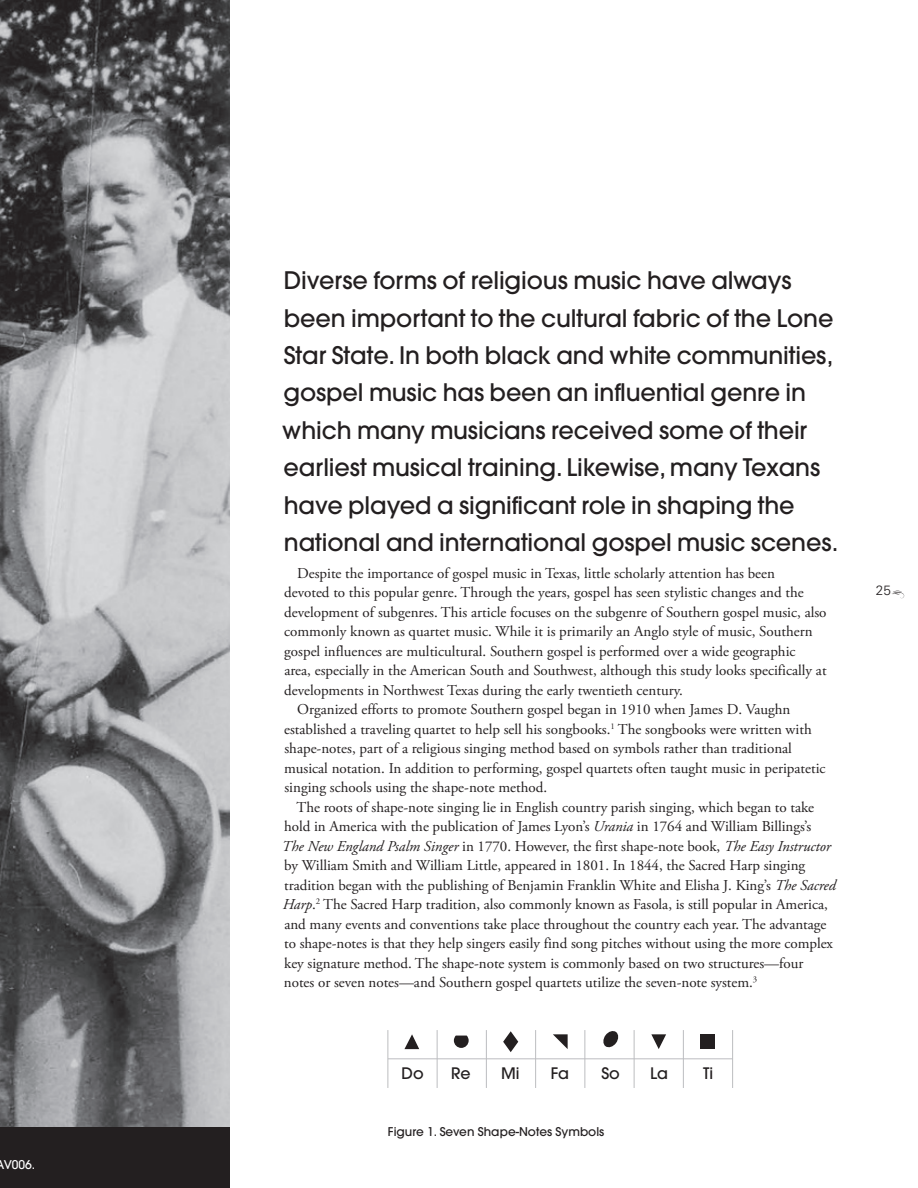
<style>
.page{position:relative;width:918px;height:1188px;background:#fff}
.page>*{position:absolute;margin:0;border:0;box-sizing:border-box;transform-origin:0 0}
.t1{font:500 24px/37.5px "Avant Garde";letter-spacing:-.005em;color:#231f20}
.t2{font:500 15.75px "Avant Garde";color:#231f20}
.t3{font:15px/19.5px "Adobe Garamond Pro";color:#231f20}
.t4{font:300 13.5px "Univers LT Std";color:#231f20}
.t5{font:500 12px "Avant Garde";color:#231f20}
.t6{font:500 12px "Avant Garde";color:#fff}
.s1{font-style:italic}
</style>
<div class="page">
<svg style="left:892px;top:591px;width:12px;height:7px"></svg>
<img style="left:0;top:0;width:230px;height:1127px">
<hr style="left:388px;top:1030px;width:1px;height:58px;background:#bcbdc0">
<hr style="left:437px;top:1030px;width:1px;height:58px;background:#bcbdc0">
<hr style="left:486px;top:1030px;width:1px;height:58px;background:#bcbdc0">
<hr style="left:535px;top:1030px;width:1px;height:58px;background:#bcbdc0">
<hr style="left:584px;top:1030px;width:1px;height:58px;background:#bcbdc0">
<hr style="left:634px;top:1030px;width:1px;height:58px;background:#bcbdc0">
<hr style="left:683px;top:1030px;width:1px;height:58px;background:#bcbdc0">
<hr style="left:732px;top:1030px;width:1px;height:58px;background:#bcbdc0">
<hr style="left:388px;top:1058px;width:345px;height:1px;background:#bcbdc0">
<div style="left:700px;top:1034px;width:15px;height:15px;background:#231f20"></div>
<svg style="left:404px;top:1034px;width:15px;height:15px"></svg>
<svg style="left:454px;top:1036px;width:15px;height:12px"></svg>
<svg style="left:503px;top:1031px;width:15px;height:21px"></svg>
<svg style="left:553px;top:1034px;width:15px;height:15px"></svg>
<svg style="left:603px;top:1031px;width:16px;height:17px"></svg>
<svg style="left:651px;top:1034px;width:15px;height:15px"></svg>
<div style="left:0;top:1127px;width:230px;height:61px;background:#231f20"></div>
<p class="t6" style="left:-3px;top:1157px;width:40px">AV006.</p>
<h2 class="t1" style="left:282px;top:262px;width:558px">Diverse forms of religious music have always been important to the cultural fabric of the Lone Star State. In both black and white communities, gospel music has been an influential genre in which many musicians received some of their earliest musical training. Likewise, many Texans have played a significant role in shaping the national and international gospel music scenes.</h2>
<p class="t3" style="left:284px;top:564px;width:544px;text-indent:13px">Despite the importance of gospel music in Texas, little scholarly attention has been<br>devoted to this popular genre. Through the years, gospel has seen stylistic changes and the development of subgenres. This article focuses on the subgenre of Southern gospel music, also commonly known as quartet music. While it is primarily an Anglo style of music, Southern gospel influences are multicultural. Southern gospel is performed over a wide geographic<br>area, especially in the American South and Southwest, although this study looks specifically at developments in Northwest Texas during the early twentieth century.</p>
<p class="t3" style="left:284px;top:700px;width:543px;text-indent:13px">Organized efforts to promote Southern gospel began in 1910 when James D. Vaughn established a traveling quartet to help sell his songbooks.<sup>1</sup> The songbooks were written with shape-notes, part of a religious singing method based on symbols rather than traditional musical notation. In addition to performing, gospel quartets often taught music in peripatetic singing schools using the shape-note method.</p>
<p class="t3" style="left:282px;top:798px;width:555px;text-indent:15px">The roots of shape-note singing lie in English country parish singing, which began to take hold in America with the publication of James Lyon’s <span class="s1">Urania</span> in 1764 and William Billings’s<br><span class="s1">The New England Psalm Singer</span> in 1770. However, the first shape-note book, <span class="s1">The Easy Instructor </span>by William Smith and William Little, appeared in 1801. In 1844, the Sacred Harp singing tradition began with the publishing of Benjamin Franklin White and Elisha J. King’s <span class="s1">The Sacred Harp</span>.<sup>2</sup> The Sacred Harp tradition, also commonly known as Fasola, is still popular in America, and many events and conventions take place throughout the country each year. The advantage to shape-notes is that they help singers easily find song pitches without using the more complex key signature method. The shape-note system is commonly based on two structures—four<br>notes or seven notes—and Southern gospel quartets utilize the seven-note system.<sup>3</sup></p>
<p class="t2" style="left:402px;top:1063px;width:24px">Do</p>
<p class="t2" style="left:451px;top:1063px;width:21px">Re</p>
<p class="t2" style="left:501px;top:1063px;width:20px">Mi</p>
<p class="t2" style="left:551px;top:1063px;width:20px">Fa</p>
<p class="t2" style="left:601px;top:1063px;width:20px">So</p>
<p class="t2" style="left:650px;top:1063px;width:19px">La</p>
<p class="t2" style="left:703px;top:1063px;width:12px">Ti</p>
<p class="t5" style="left:388px;top:1124px;width:218px">Figure 1. Seven Shape-Notes Symbols</p>
<p class="t4" style="left:876px;top:582px;width:17px">25</p>
</div>
